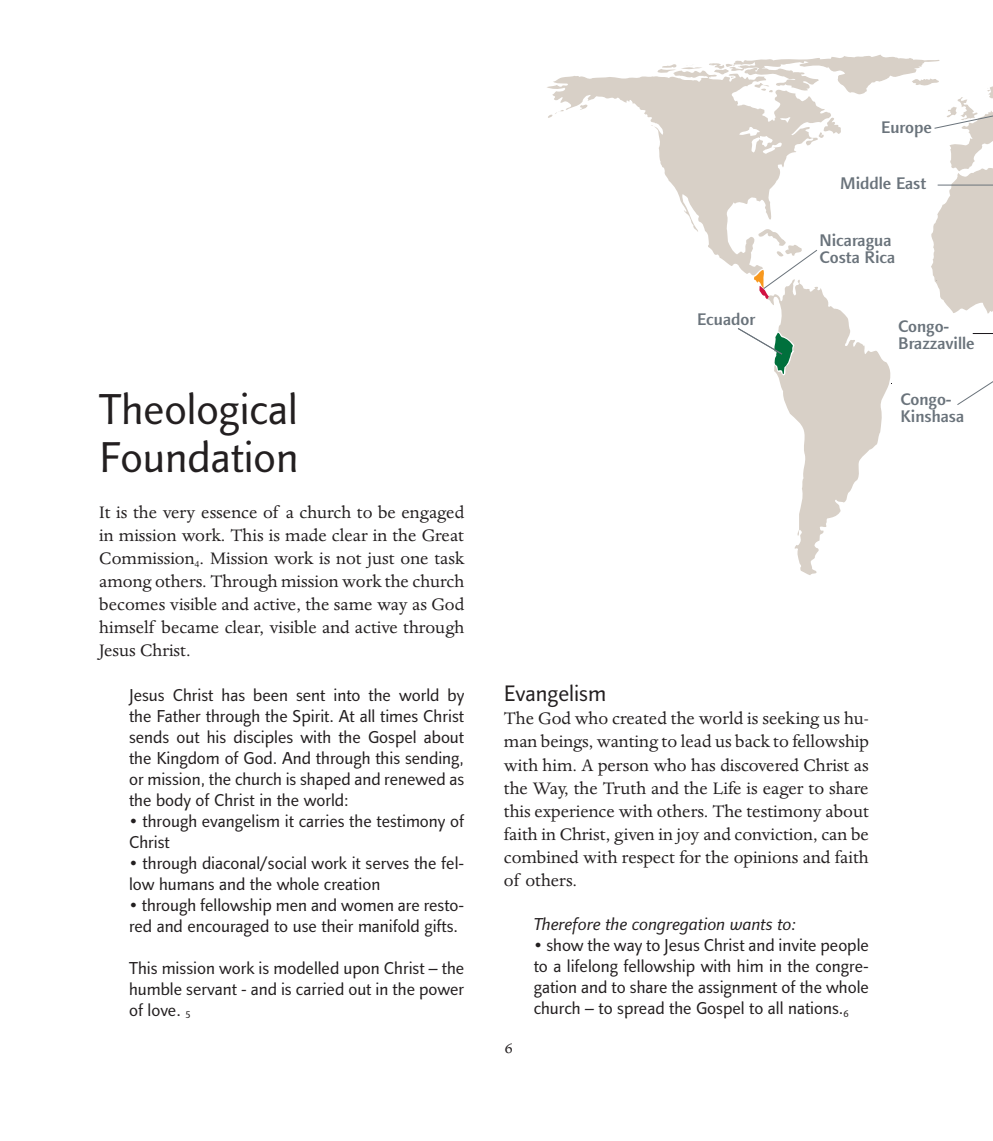
<style>
.page{position:relative;width:993px;height:1141px;background:#fff}
.page>*{position:absolute;margin:0;border:0;box-sizing:border-box;transform-origin:0 0}
.t1{font:43.75px/47.2px "Linotype Finnegan";color:#231f20}
.t2{font:22.75px "Linotype Finnegan";color:#231f20}
.t3{font:19.25px/23.1px "Dante";color:#231f20;text-align:justify}
.t4{font:17.5px/21px "Linotype Finnegan";color:#231f20;text-align:justify}
.t5{font:italic 17.5px "Linotype Finnegan";color:#231f20}
.t6{font:17.5px "Dante MT Regular SC";color:#231f20}
.t7{font:500 16.97px/17px "Linotype Finnegan Os F";color:#6a737b}
</style>
<div class="page">
<svg style="left:547px;top:70px;width:161px;height:165px"></svg>
<svg style="left:657px;top:64px;width:45px;height:17px"></svg>
<svg style="left:549px;top:81px;width:14px;height:5px"></svg>
<svg style="left:579px;top:103px;width:8px;height:7px"></svg>
<svg style="left:547px;top:109px;width:16px;height:9px"></svg>
<svg style="left:708px;top:55px;width:284px;height:520px"></svg>
<h1 class="t1" style="left:99px;top:387px;width:200px">Theological<br>Foundation</h1>
<p class="t3" style="left:99px;top:501px;width:366px">It is the very essence of a church to be engaged in mission work. This is made clear in the Great Commission<sub>4</sub>. Mission work is not just one task among others. Through mission work the church becomes visible and active, the same way as God himself became clear, visible and active through Jesus Christ.</p>
<p class="t4" style="left:129px;top:684px;width:336px">Jesus Christ has been sent into the world by the Father through the Spirit. At all times Christ sends out his disciples with the Gospel about the Kingdom of God. And through this sending, or mission, the church is shaped and renewed as the body of Christ in the world:</p>
<p class="t4" style="left:129px;top:810px;width:336px">• through evangelism it carries the testimony of<br>Christ</p>
<p class="t4" style="left:129px;top:852px;width:336px">• through diaconal/social work it serves the fel&shy;low humans and the whole creation</p>
<p class="t4" style="left:129px;top:894px;width:336px">• through fellowship men and women are resto&shy;red and encouraged to use their manifold gifts.</p>
<p class="t4" style="left:129px;top:957px;width:336px">This mission work is modelled upon Christ – the humble servant - and is carried out in the power of love. <sub>5</sub></p>
<p class="t7" style="left:881px;top:119px;width:52px">Europe</p>
<p class="t7" style="left:840px;top:175px;width:87px">Middle East</p>
<p class="t7" style="left:697px;top:311px;width:60px">Ecuador</p>
<p class="t7" style="left:819px;top:232px;width:77px">Nicaragua<br>Costa Rica</p>
<p class="t7" style="left:898px;top:318px;width:78px">Congo-<br>Brazzaville</p>
<p class="t7" style="left:900px;top:391px;width:65px">Congo-<br>Kinshasa</p>
<h2 class="t2" style="left:504px;top:680px;width:104px">Evangelism</h2>
<p class="t3" style="left:504px;top:708px;width:366px">The God who created the world is seeking us hu&shy;man beings, wanting to lead us back to fellowship with him. A person who has discovered Christ as the Way, the Truth and the Life is eager to share this experience with others. The testimony about faith in Christ, given in joy and conviction, can be combined with respect for the opinions and faith of others.</p>
<p class="t5" style="left:533px;top:914px;width:264px">Therefore the congregation wants to:</p>
<p class="t4" style="left:533px;top:935px;width:336px">• show the way to Jesus Christ and invite people to a lifelong fellowship with him in the congre&shy;gation and to share the assignment of the whole church – to spread the Gospel to all nations.<sub>6</sub></p>
<p class="t6" style="left:505px;top:1038px;width:9px">6</p>
</div>
